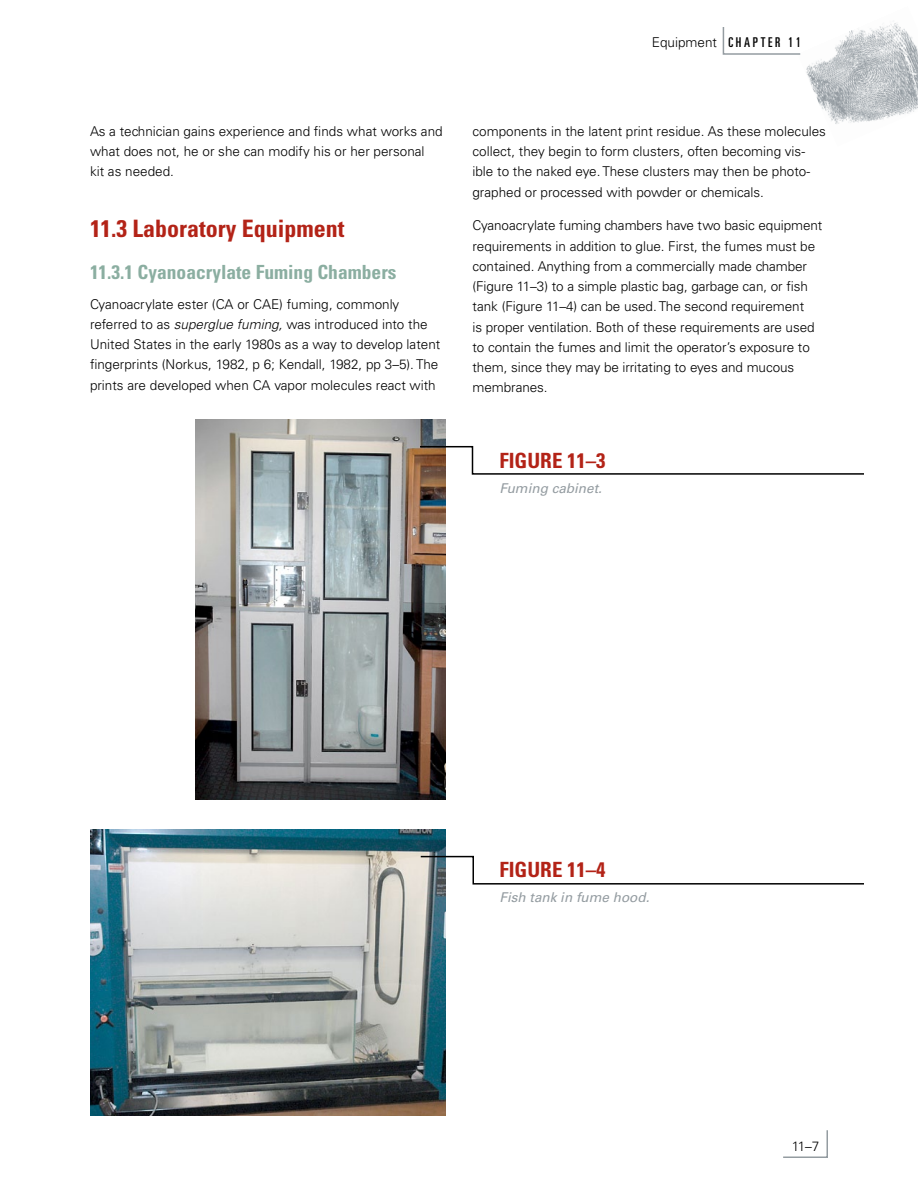
<style>
.page{position:relative;width:918px;height:1188px;background:#fff}
.page>*{position:absolute;margin:0;border:0;box-sizing:border-box;transform-origin:0 0}
.L1_Head{font:700 condensed 24px "Univers LT Std";color:#b32317}
.Fig_Number_title{font:700 condensed 21px "Univers LT Std";color:#b32317}
.L2_Head{font:700 condensed 19.5px "Univers LT Std";color:#8baea1}
.body_text{font:300 13.5px/20.2px "Univers LT Std";color:#000}
.Figure_descritpion{font:italic 13.5px "Univers LT Std";color:#949ca1}
.s1{font-style:italic}
.s2{font-weight:400;font-stretch:ultra-condensed}
</style>
<div class="page">
<img style="left:806px;top:23px;width:112px;height:101px">
<img style="left:195px;top:419px;width:251px;height:380px">
<img style="left:90px;top:829px;width:356px;height:287px">
<svg style="left:418px;top:445px;width:446px;height:30px"></svg>
<svg style="left:419px;top:855px;width:445px;height:30px"></svg>
<svg style="left:783px;top:1130px;width:45px;height:28px"></svg>
<svg style="left:722px;top:27px;width:79px;height:28px"></svg>
<p class="body_text" style="left:90px;top:121px;width:354px">As a technician gains experience and finds what works and what does not, he or she can modify his or her personal<br>kit as needed.</p>
<p class="L1_Head" style="left:90px;top:213px;width:256px">11.3 Laboratory Equipment</p>
<p class="L2_Head" style="left:90px;top:261px;width:308px">11.3.1 Cyanoacrylate Fuming Chambers</p>
<p class="body_text" style="left:90px;top:294px;width:352px">Cyanoacrylate ester (CA or CAE) fuming, commonly referred to as <span class="s1">superglue fuming,</span> was introduced into the United States in the early 1980s as a way to develop latent fingerprints (Norkus, 1982, p 6; Kendall, 1982, pp 3–5). The prints are developed when CA vapor molecules react with</p>
<p class="body_text" style="left:652px;top:32px;width:151px">Equipment <span class="s2">CHAPTER 11</span></p>
<h3 class="body_text" style="left:472px;top:121px;width:355px">components in the latent print residue. As these molecules collect, they begin to form clusters, often becoming vis&shy;ible to the naked eye. These clusters may then be photo&shy;graphed or processed with powder or chemicals.</h3>
<p class="body_text" style="left:472px;top:215px;width:351px">Cyanoacrylate fuming chambers have two basic equipment requirements in addition to glue. First, the fumes must be contained. Anything from a commercially made chamber (Figure 11–3) to a simple plastic bag, garbage can, or fish tank (Figure 11–4) can be used. The second requirement<br>is proper ventilation. Both of these requirements are used to contain the fumes and limit the operator’s exposure to them, since they may be irritating to eyes and mucous membranes.</p>
<p class="Fig_Number_title" style="left:500px;top:448px;width:108px">FIGURE 11–3</p>
<p class="Figure_descritpion" style="left:500px;top:480px;width:104px">Fuming cabinet.</p>
<p class="Fig_Number_title" style="left:500px;top:857px;width:108px">FIGURE 11–4</p>
<p class="Figure_descritpion" style="left:500px;top:889px;width:152px">Fish tank in fume hood.</p>
<p class="body_text" style="left:792px;top:1136px;width:29px">11–7</p>
</div>
